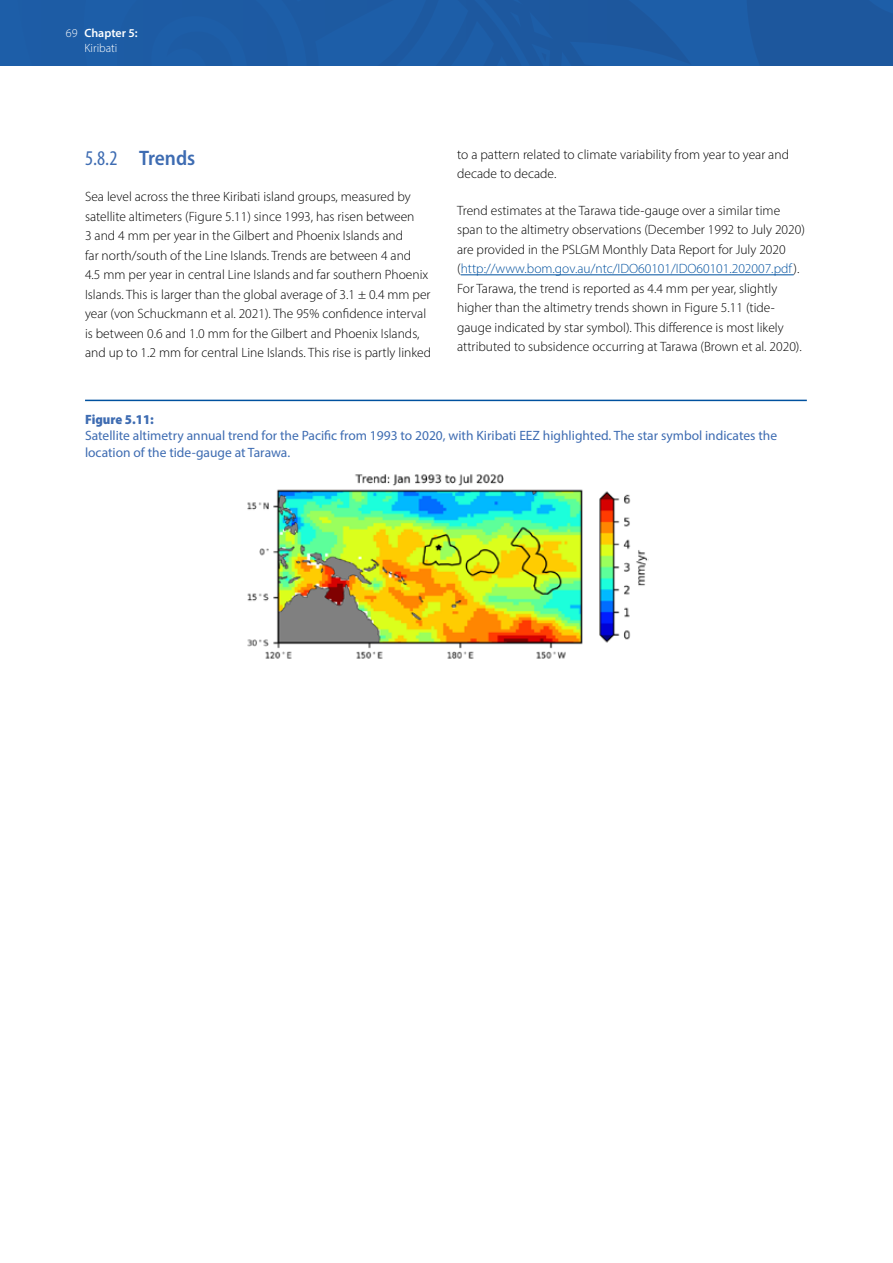
<style>
.page{position:relative;width:893px;height:1263px;background:#fff}
.page>*{position:absolute;margin:0;border:0;box-sizing:border-box;transform-origin:0 0}
.t1{font:600 semi-condensed 21px "Myriad Pro";color:#3e6cb2}
.t2{font:300 13.5px/19.5px "Myriad Pro";color:#000}
.t3{font:13.5px/16.5px "Myriad Pro";color:#3e6cb2}
.t4{font:900 semi-condensed 13.5px "Myriad Pro";color:#3e6cb2}
.t5{font:300 12px "Myriad Pro";color:#fff}
.t6{font:600 12px "Myriad Pro";color:#fff}
.s1{font-weight:400;font-stretch:condensed}
.s2{color:#00519f}
</style>
<div class="page">
<div style="left:0;top:0;width:893px;height:66px;background:#1d5ca4"></div>
<hr style="left:85px;top:400px;width:722px;height:1px;background:#00519f">
<hr style="left:461px;top:274px;width:333px;height:1px;background:#00519f">
<img style="left:247px;top:474px;width:401px;height:185px">
<p class="t6" style="left:84px;top:25px;width:55px">Chapter 5:</p>
<p class="t5" style="left:84px;top:40px;width:35px">Kiribati</p>
<p class="t5" style="left:66px;top:25px;width:13px">69</p>
<h1 class="t1" style="left:85px;top:144px;width:112px"><span class="s1">5.8.2</span> Trends</h1>
<p class="t2" style="left:85px;top:187px;width:348px">Sea level across the three Kiribati island groups, measured by satellite altimeters (Figure 5.11) since 1993, has risen between<br>3 and 4 mm per year in the Gilbert and Phoenix Islands and<br>far north/south of the Line Islands. Trends are between 4 and<br>4.5 mm per year in central Line Islands and far southern Phoenix Islands. This is larger than the global average of 3.1 ± 0.4 mm per year (von Schuckmann et al. 2021). The 95% confidence interval is between 0.6 and 1.0 mm for the Gilbert and Phoenix Islands, and up to 1.2 mm for central Line Islands. This rise is partly linked</p>
<p class="t2" style="left:457px;top:145px;width:333px">to a pattern related to climate variability from year to year and decade to decade.</p>
<p class="t2" style="left:457px;top:201px;width:349px">Trend estimates at the Tarawa tide-gauge over a similar time span to the altimetry observations (December 1992 to July 2020) are provided in the PSLGM Monthly Data Report for July 2020 (<span class="s2">http://www.bom.gov.au/ntc/IDO60101/IDO60101.202007.pdf</span>).<br>For Tarawa, the trend is reported as 4.4 mm per year, slightly higher than the altimetry trends shown in Figure 5.11 (tide&shy;gauge indicated by star symbol). This difference is most likely attributed to subsidence occurring at Tarawa (Brown et al. 2020).</p>
<p class="t4" style="left:85px;top:410px;width:70px">Figure 5.11:</p>
<p class="t3" style="left:85px;top:427px;width:694px">Satellite altimetry annual trend for the Pacific from 1993 to 2020, with Kiribati EEZ highlighted. The star symbol indicates the location of the tide-gauge at Tarawa.</p>
</div>
